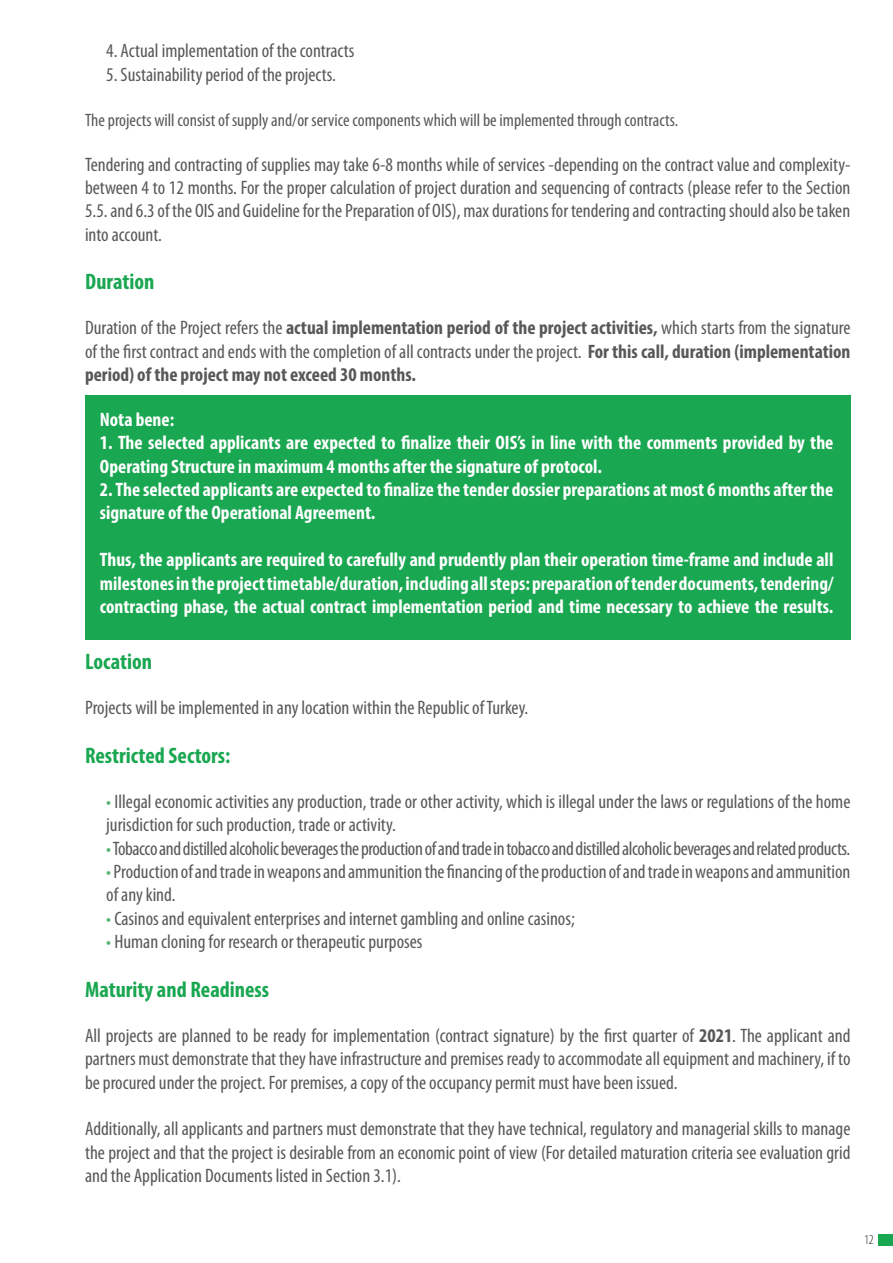
<style>
.page{position:relative;width:893px;height:1263px;background:#fff}
.page>*{position:absolute;margin:0;border:0;box-sizing:border-box;transform-origin:0 0}
.t1{font:700 condensed 22.5px "Myriad Pro";color:#1aa751}
.t2{font:condensed 19.5px/23.4px "Myriad Pro";color:#57585a;text-align:justify}
.t3{font:700 condensed 19.5px/23.4px "Myriad Pro";color:#fff}
.t4{font:condensed 19.5px "Myriad Pro";letter-spacing:-.02em;color:#57585a}
.t5{font:condensed 18px "Myriad Pro";color:#57585a}
.t6{font:300 condensed 13.5px "Myriad Pro";color:#231f20}
.s1{font-weight:700}
.s2{color:#56b36d}
</style>
<div class="page">
<div style="left:878px;top:1234px;width:15px;height:12px;background:#1aa751"></div>
<div style="left:85px;top:395px;width:765px;height:245px;background:#1aa751"></div>
<p class="t2" style="left:106px;top:39px;width:250px">4. Actual implementation of the contracts</p>
<p class="t2" style="left:106px;top:62px;width:231px">5. Sustainability period of the projects.</p>
<p class="t5" style="left:85px;top:109px;width:595px">The projects will consist of supply and/or service components which will be implemented through contracts.</p>
<p class="t2" style="left:85px;top:152px;width:767px">Tendering and contracting of supplies may take 6-8 months while of services -depending on the contract value and complexity&shy;between 4 to 12 months. For the proper calculation of project duration and sequencing of contracts (please refer to the Section 5.5. and 6.3 of the OIS and Guideline for the Preparation of OIS), max durations for tendering and contracting should also be taken into account.</p>
<p class="t1" style="left:85px;top:268px;width:71px">Duration</p>
<p class="t2" style="left:85px;top:316px;width:767px">Duration of the Project refers the <span class="s1">actual implementation period of the project activities,</span> which starts from the signature of the first contract and ends with the completion of all contracts under the project. <span class="s1">For this call, duration (implementation period) of the project may not exceed 30 months.</span></p>
<p class="t3" style="left:100px;top:407px;width:76px">Nota bene:</p>
<p class="t3" style="left:100px;top:431px;width:735px">1. The selected applicants are expected to finalize their OIS’s in line with the comments provided by the<br>Operating Structure in maximum 4 months after the signature of protocol.</p>
<p class="t3" style="left:100px;top:477px;width:735px">2. The selected applicants are expected to finalize the tender dossier preparations at most 6 months after the signature of the Operational Agreement.</p>
<p class="t3" style="left:100px;top:548px;width:735px;text-align:justify">Thus, the applicants are required to carefully and prudently plan their operation time-frame and include all milestones in the project timetable/duration, including all steps: preparation of tender documents, tendering/ contracting phase, the actual contract implementation period and time necessary to achieve the results.</p>
<p class="t1" style="left:85px;top:648px;width:69px">Location</p>
<p class="t2" style="left:85px;top:696px;width:445px">Projects will be implemented in any location within the Republic of Turkey.</p>
<p class="t1" style="left:85px;top:741px;width:147px">Restricted Sectors:</p>
<p class="t2" style="left:106px;top:789px;width:746px"><span class="s2">•</span> Illegal economic activities any production, trade or other activity, which is illegal under the laws or regulations of the home jurisdiction for such production, trade or activity.</p>
<p class="t4" style="left:106px;top:836px;width:746px"><span class="s2">•</span> Tobacco and distilled alcoholic beverages the production of and trade in tobacco and distilled alcoholic beverages and related products.</p>
<p class="t2" style="left:106px;top:860px;width:746px"><span class="s2">•</span> Production of and trade in weapons and ammunition the financing of the production of and trade in weapons and ammunition of any kind.</p>
<p class="t2" style="left:106px;top:906px;width:470px"><span class="s2">•</span> Casinos and equivalent enterprises and internet gambling and online casinos;</p>
<p class="t2" style="left:106px;top:930px;width:318px"><span class="s2">•</span> Human cloning for research or therapeutic purposes</p>
<p class="t1" style="left:85px;top:975px;width:186px">Maturity and Readiness</p>
<p class="t2" style="left:85px;top:1023px;width:767px">All projects are planned to be ready for implementation (contract signature) by the first quarter of <span class="s1">2021</span>. The applicant and partners must demonstrate that they have infrastructure and premises ready to accommodate all equipment and machinery, if to be procured under the project. For premises, a copy of the occupancy permit must have been issued.</p>
<p class="t2" style="left:85px;top:1117px;width:767px">Additionally, all applicants and partners must demonstrate that they have technical, regulatory and managerial skills to manage the project and that the project is desirable from an economic point of view (For detailed maturation criteria see evaluation grid and the Application Documents listed in Section 3.1).</p>
<p class="t6" style="left:864px;top:1232px;width:11px">12</p>
</div>
